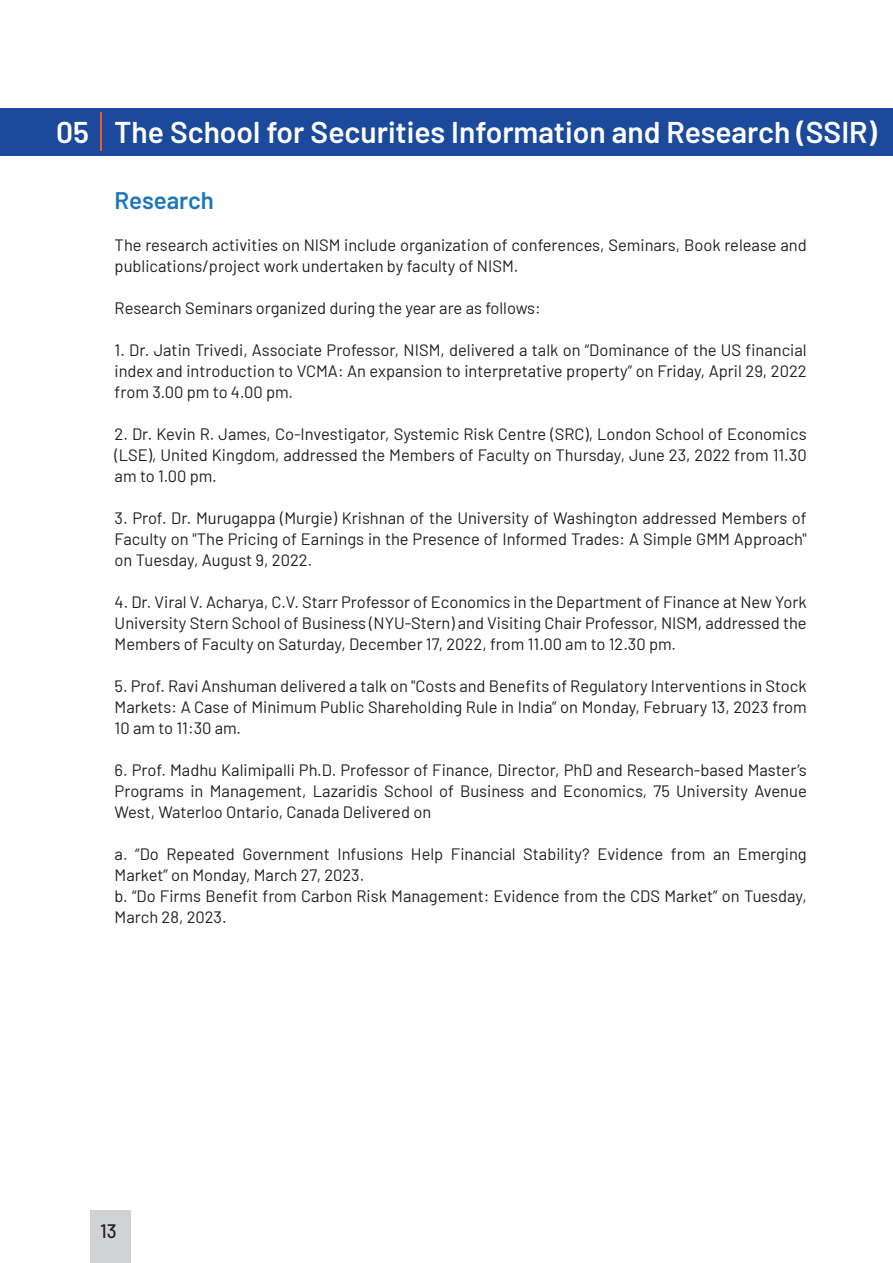
<style>
.page{position:relative;width:893px;height:1263px;background:#fff}
.page>*{position:absolute;margin:0;border:0;box-sizing:border-box;transform-origin:0 0}
.t1{font:600 30px "Barlow";color:#fff}
.t2{font:600 24px "Barlow";letter-spacing:-.005em;color:#1d76bb}
.t3{font:500 19.5px "Barlow";color:#231f20}
.t4{font:16.5px/21px "Barlow";color:#231f20;text-align:justify}
</style>
<div class="page">
<div style="left:90px;top:1211px;width:40px;height:52px;background:#d1d2d3"></div>
<div style="left:0;top:108px;width:892px;height:48px;background:#1b499b"></div>
<hr style="left:100px;top:113px;width:1px;height:38px;background:#f15a29">
<h1 class="t1" style="left:56px;top:110px;width:822px">05 The School for Securities Information and Research (SSIR)</h1>
<h2 class="t2" style="left:115px;top:182px;width:101px">Research</h2>
<p class="t4" style="left:115px;top:233px;width:694px">The research activities on NISM include organization of conferences, Seminars, Book release and publications/project work undertaken by faculty of NISM.</p>
<p class="t4" style="left:115px;top:296px;width:427px">Research Seminars organized during the year are as follows:</p>
<p class="t4" style="left:115px;top:338px;width:694px">1. Dr. Jatin Trivedi, Associate Professor, NISM, delivered a talk on “Dominance of the US financial index and introduction to VCMA: An expansion to interpretative property” on Friday, April 29, 2022 from 3.00 pm to 4.00 pm.</p>
<p class="t4" style="left:115px;top:422px;width:693px">2. Dr. Kevin R. James, Co-Investigator, Systemic Risk Centre (SRC), London School of Economics (LSE), United Kingdom, addressed the Members of Faculty on Thursday, June 23, 2022 from 11.30 am to 1.00 pm.</p>
<p class="t4" style="left:115px;top:506px;width:694px">3. Prof. Dr. Murugappa (Murgie) Krishnan of the University of Washington addressed Members of Faculty on "The Pricing of Earnings in the Presence of Informed Trades: A Simple GMM Approach" on Tuesday, August 9, 2022.</p>
<p class="t4" style="left:115px;top:590px;width:694px">4. Dr. Viral V. Acharya, C.V. Starr Professor of Economics in the Department of Finance at New York University Stern School of Business (NYU-Stern) and Visiting Chair Professor, NISM, addressed the Members of Faculty on Saturday, December 17, 2022, from 11.00 am to 12.30 pm.</p>
<p class="t4" style="left:115px;top:674px;width:694px">5. Prof. Ravi Anshuman delivered a talk on "Costs and Benefits of Regulatory Interventions in Stock Markets: A Case of Minimum Public Shareholding Rule in India” on Monday, February 13, 2023 from 10 am to 11:30 am.</p>
<p class="t4" style="left:115px;top:758px;width:694px">6. Prof. Madhu Kalimipalli Ph.D. Professor of Finance, Director, PhD and Research-based Master’s Programs in Management, Lazaridis School of Business and Economics, 75 University Avenue West, Waterloo Ontario, Canada Delivered on</p>
<p class="t4" style="left:115px;top:842px;width:694px;text-align:left">a. “Do Repeated Government Infusions Help Financial Stability? Evidence from an Emerging Market” on Monday, March 27, 2023.<br>b. “Do Firms Benefit from Carbon Risk Management: Evidence from the CDS Market” on Tuesday, March 28, 2023.</p>
<p class="t3" style="left:100px;top:1216px;width:18px">13</p>
</div>
